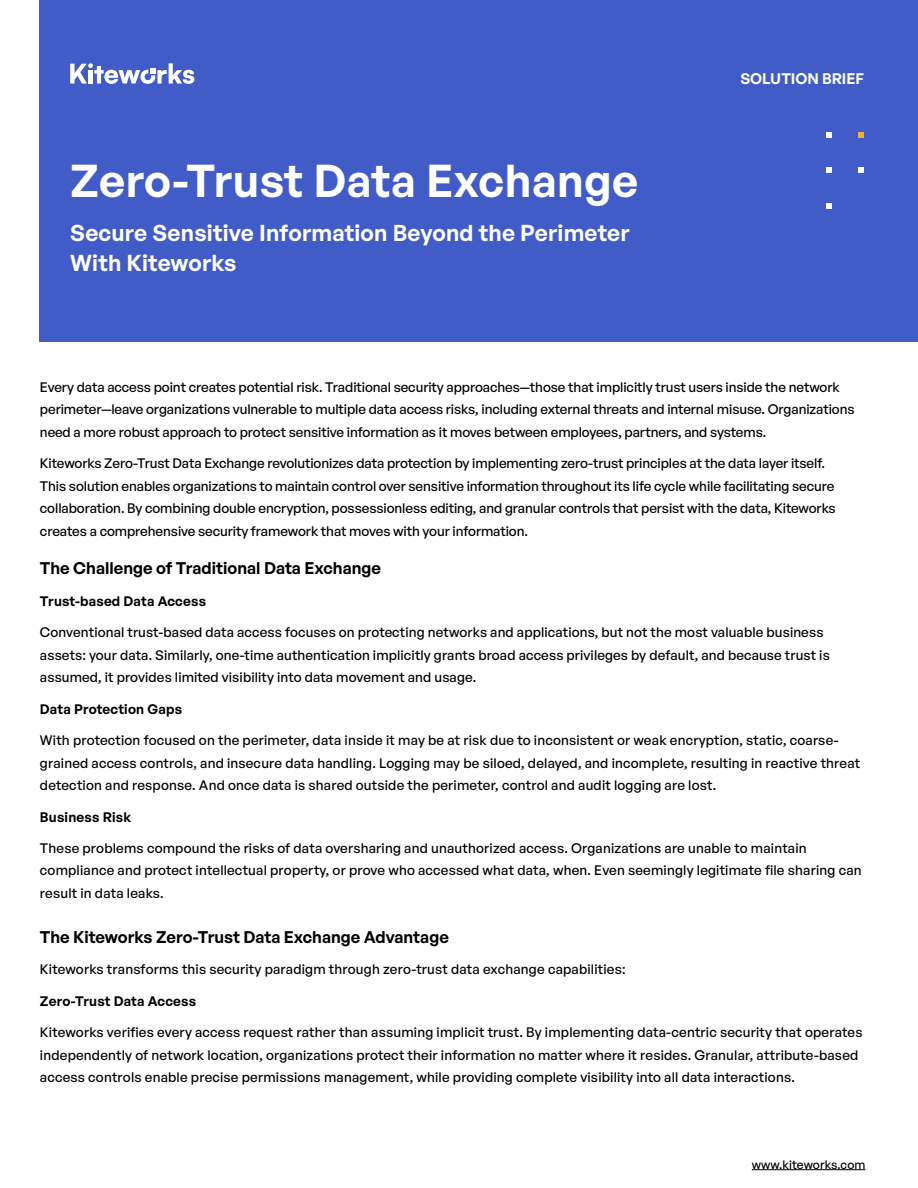
<style>
.page{position:relative;width:918px;height:1188px;background:#fff}
.page>*{position:absolute;margin:0;border:0;box-sizing:border-box;transform-origin:0 0}
.t1{font:600 45px "General Sans";letter-spacing:.01em;color:#fff}
.t2{font:600 22.5px/30px "General Sans";letter-spacing:.01em;color:#fff}
.t3{font:600 16.5px "General Sans";color:#000}
.t4{font:600 15px "General Sans";color:#fff}
.t5{font:500 13.5px/22.5px "General Sans";letter-spacing:.01em;color:#000}
.t6{font:600 13.5px "General Sans";letter-spacing:.015em;color:#000}
.t7{font:500 12px "General Sans";letter-spacing:.01em;color:#000}
</style>
<div class="page">
<hr style="left:752px;top:1169px;width:113px;height:1px;background:#000">
<div style="left:40px;top:0;width:878px;height:342px;background:#425cc7"></div>
<svg style="left:70px;top:63px;width:124px;height:21px"></svg>
<svg style="left:826px;top:203px;width:6px;height:5px"></svg>
<svg style="left:826px;top:167px;width:6px;height:6px"></svg>
<svg style="left:826px;top:132px;width:6px;height:6px"></svg>
<svg style="left:858px;top:167px;width:6px;height:6px"></svg>
<svg style="left:858px;top:132px;width:6px;height:6px"></svg>
<h1 class="t1" style="left:70px;top:152px;width:569px">Zero-Trust Data Exchange</h1>
<h2 class="t2" style="left:70px;top:218px;width:561px">Secure Sensitive Information Beyond the Perimeter<br>With Kiteworks</h2>
<p class="t4" style="left:741px;top:69px;width:125px">SOLUTION BRIEF</p>
<p class="t5" style="left:40px;top:375px;width:816px">Every data access point creates potential risk. Traditional security approaches—those that implicitly trust users inside the network perimeter—leave organizations vulnerable to multiple data access risks, including external threats and internal misuse. Organizations need a more robust approach to protect sensitive information as it moves between employees, partners, and systems.</p>
<p class="t5" style="left:40px;top:452px;width:797px">Kiteworks Zero-Trust Data Exchange revolutionizes data protection by implementing zero-trust principles at the data layer itself.<br>This solution enables organizations to maintain control over sensitive information throughout its life cycle while facilitating secure collaboration. By combining double encryption, possessionless editing, and granular controls that persist with the data, Kiteworks creates a comprehensive security framework that moves with your information.</p>
<p class="t3" style="left:40px;top:558px;width:343px">The Challenge of Traditional Data Exchange</p>
<p class="t6" style="left:40px;top:592px;width:168px">Trust-based Data Access</p>
<p class="t5" style="left:40px;top:621px;width:791px">Conventional trust-based data access focuses on protecting networks and applications, but not the most valuable business assets: your data. Similarly, one-time authentication implicitly grants broad access privileges by default, and because trust is assumed, it provides limited visibility into data movement and usage.</p>
<p class="t6" style="left:40px;top:700px;width:144px">Data Protection Gaps</p>
<p class="t5" style="left:40px;top:729px;width:822px">With protection focused on the perimeter, data inside it may be at risk due to inconsistent or weak encryption, static, coarse&shy;grained access controls, and insecure data handling. Logging may be siloed, delayed, and incomplete, resulting in reactive threat detection and response. And once data is shared outside the perimeter, control and audit logging are lost.</p>
<p class="t6" style="left:40px;top:808px;width:93px">Business Risk</p>
<p class="t5" style="left:40px;top:836px;width:823px">These problems compound the risks of data oversharing and unauthorized access. Organizations are unable to maintain compliance and protect intellectual property, or prove who accessed what data, when. Even seemingly legitimate file sharing can result in data leaks.</p>
<p class="t3" style="left:40px;top:926px;width:410px">The Kiteworks Zero-Trust Data Exchange Advantage</p>
<p class="t5" style="left:40px;top:958px;width:587px">Kiteworks transforms this security paradigm through zero-trust data exchange capabilities:</p>
<p class="t6" style="left:40px;top:992px;width:158px">Zero-Trust Data Access</p>
<p class="t5" style="left:40px;top:1021px;width:824px">Kiteworks verifies every access request rather than assuming implicit trust. By implementing data-centric security that operates independently of network location, organizations protect their information no matter where it resides. Granular, attribute-based access controls enable precise permissions management, while providing complete visibility into all data interactions.</p>
<p class="t7" style="left:752px;top:1157px;width:115px">www.kiteworks.com</p>
</div>
